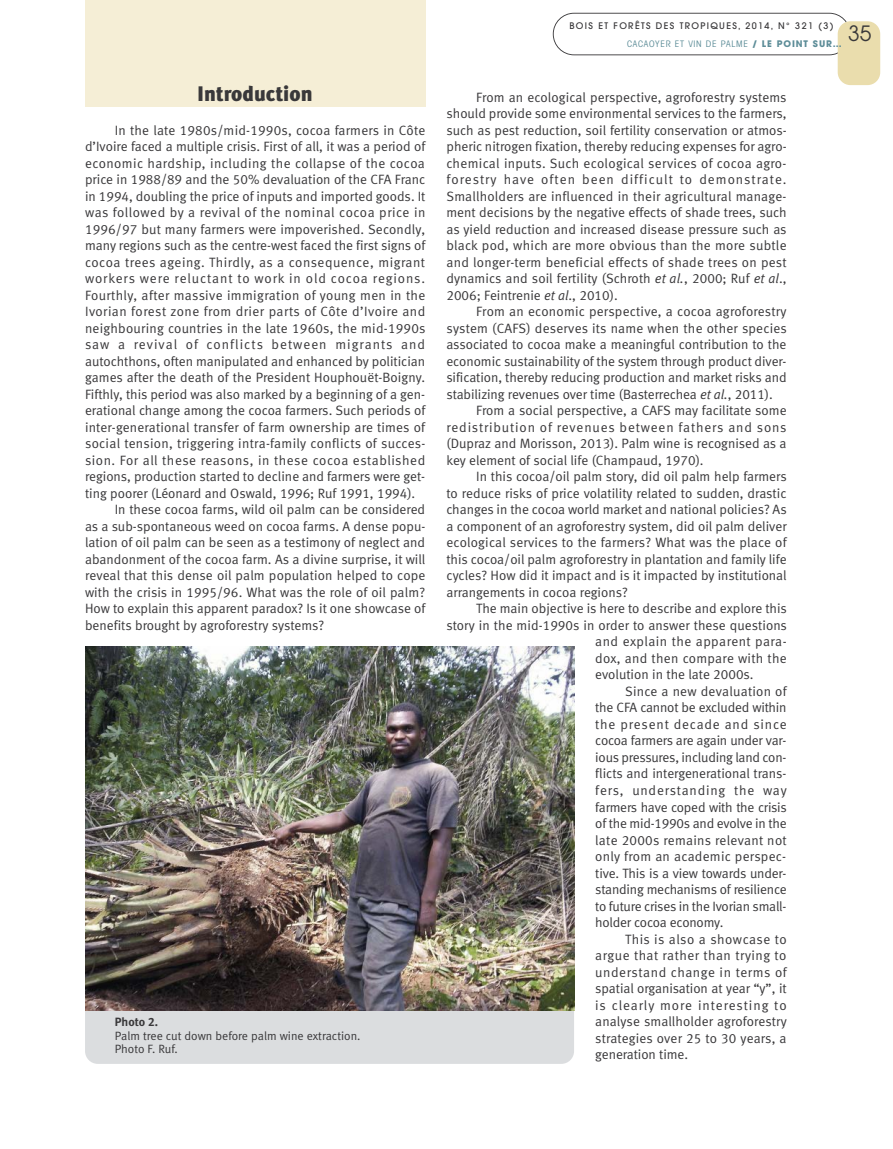
<style>
.page{position:relative;width:893px;height:1149px;background:#fff}
.page>*{position:absolute;margin:0;border:0;box-sizing:border-box;transform-origin:0 0}
.t1{font:21px "Meta Black LF";color:#39383a}
.t2{font:21px "Avant Garde";color:#39383a}
.t3{font:13.5px/16.5px "Meta Normal LF";color:#39383a;text-align:justify}
.t4{font:13.5px "Meta Normal LF";letter-spacing:.035em;color:#39383a}
.t5{font:13.5px "Meta Normal LF";letter-spacing:.02em;color:#39383a}
.t6{font:13.5px "Meta Normal LF";letter-spacing:.04em;color:#39383a}
.t7{font:13.5px "Meta Normal LF";letter-spacing:.065em;color:#39383a}
.t8{font:13.5px "Meta Normal LF";letter-spacing:.06em;color:#39383a}
.t9{font:13.5px "Meta Normal LF";letter-spacing:.03em;color:#39383a}
.t10{font:13.5px "Meta Normal LF";letter-spacing:.025em;color:#39383a}
.t11{font:13.5px "Meta Normal LF";letter-spacing:.075em;color:#39383a}
.t12{font:13.5px "Meta Normal LF";letter-spacing:.045em;color:#39383a}
.t13{font:12px/13.5px "Meta Normal LF";color:#39383a}
.t14{font:12px "Meta Bold LF";color:#39383a}
.t15{font:500 9px "Avant Garde";letter-spacing:.15em;color:#39383a}
.t16{font:condensed 9px "Avant Garde";letter-spacing:.08em;color:#5d8d98}
.s1{font-weight:700;font-stretch:normal}
.s2{font-style:italic}
</style>
<div class="page">
<div style="left:85px;top:0;width:340px;height:106px;background:#f5eed6"></div>
<svg style="left:553px;top:13px;width:294px;height:42px"></svg>
<div style="left:838px;top:21px;width:42px;height:64px;background:#eaddad;border-radius:13px"></div>
<div style="left:85px;top:912px;width:489px;height:151px;background:#dbdddf;border-radius:13px"></div>
<img style="left:85px;top:646px;width:489px;height:364px">
<h1 class="t1" style="left:198px;top:86px;width:116px">Introduction</h1>
<p class="t3" style="left:115px;top:123px;width:312px">In the late 1980s/mid-1990s, cocoa farmers in Côte</p>
<p class="t3" style="left:85px;top:139px;width:342px">d’Ivoire faced a multiple crisis. First of all, it was a period of</p>
<p class="t9" style="left:85px;top:158px;width:341px">economic hardship, including the collapse of the cocoa</p>
<p class="t3" style="left:85px;top:172px;width:342px">price in 1988/89 and the 50% devaluation of the CFA Franc</p>
<p class="t3" style="left:85px;top:189px;width:342px">in 1994, doubling the price of inputs and imported goods. It</p>
<p class="t6" style="left:85px;top:208px;width:342px">was followed by a revival of the nominal cocoa price in</p>
<p class="t3" style="left:85px;top:222px;width:342px">1996/97 but many farmers were impoverished. Secondly,</p>
<p class="t3" style="left:85px;top:238px;width:342px">many regions such as the centre-west faced the first signs of</p>
<p class="t4" style="left:85px;top:257px;width:342px">cocoa trees ageing. Thirdly, as a consequence, migrant</p>
<p class="t7" style="left:85px;top:274px;width:342px">workers were reluctant to work in old cocoa regions.</p>
<p class="t10" style="left:85px;top:290px;width:342px">Fourthly, after massive immigration of young men in the</p>
<p class="t4" style="left:85px;top:307px;width:342px">Ivorian forest zone from drier parts of Côte d’Ivoire and</p>
<p class="t3" style="left:85px;top:321px;width:342px">neighbouring countries in the late 1960s, the mid-1990s</p>
<p class="t11" style="left:85px;top:340px;width:342px">saw a revival of conflicts between migrants and</p>
<p class="t3" style="left:85px;top:354px;width:342px">autochthons, often manipulated and enhanced by politician</p>
<p class="t3" style="left:85px;top:370px;width:342px">games after the death of the President Houphouët-Boigny.</p>
<p class="t3" style="left:85px;top:387px;width:342px">Fifthly, this period was also marked by a beginning of a gen-</p>
<p class="t3" style="left:85px;top:403px;width:342px">erational change among the cocoa farmers. Such periods of</p>
<p class="t3" style="left:85px;top:420px;width:342px">inter-generational transfer of farm ownership are times of</p>
<p class="t5" style="left:85px;top:439px;width:342px">social tension, triggering intra-family conflicts of succes-</p>
<p class="t6" style="left:85px;top:455px;width:342px">sion. For all these reasons, in these cocoa established</p>
<p class="t3" style="left:85px;top:469px;width:341px">regions, production started to decline and farmers were get-</p>
<p class="t3" style="left:85px;top:486px;width:332px">ting poorer (Léonard and Oswald, 1996; Ruf 1991, 1994).</p>
<p class="t3" style="left:115px;top:502px;width:312px">In these cocoa farms, wild oil palm can be considered</p>
<p class="t3" style="left:85px;top:519px;width:342px">as a sub-spontaneous weed on cocoa farms. A dense popu-</p>
<p class="t3" style="left:85px;top:535px;width:342px">lation of oil palm can be seen as a testimony of neglect and</p>
<p class="t3" style="left:85px;top:552px;width:342px">abandonment of the cocoa farm. As a divine surprise, it will</p>
<p class="t3" style="left:85px;top:568px;width:342px">reveal that this dense oil palm population helped to cope</p>
<p class="t3" style="left:85px;top:585px;width:342px">with the crisis in 1995/96. What was the role of oil palm?</p>
<p class="t3" style="left:85px;top:601px;width:342px">How to explain this apparent paradox? Is it one showcase of</p>
<p class="t3" style="left:85px;top:618px;width:241px">benefits brought by agroforestry systems?</p>
<p class="t14" style="left:115px;top:1017px;width:45px">Photo 2.</p>
<p class="t13" style="left:115px;top:1029px;width:247px">Palm tree cut down before palm wine extraction.<br>Photo F. Ruf.</p>
<p class="t15" style="left:569px;top:23px;width:266px">BOIS ET FORÊTS DES TROPIQUES, 2014, N° 321 (3)</p>
<h1 class="t2" style="left:848px;top:26px;width:25px">35</h1>
<p class="t16" style="left:627px;top:41px;width:216px">CACAOYER ET VIN DE PALME <span class="s1">/ LE POINT SUR…</span></p>
<p class="t3" style="left:446px;top:90px;width:342px;text-indent:30px">From an ecological perspective, agroforestry systems should provide some environmental services to the farmers, such as pest reduction, soil fertility conservation or atmos&shy;pheric nitrogen fixation, thereby reducing expenses for agro&shy;chemical inputs. Such ecological services of cocoa agro&shy;forestry have often been difficult to demonstrate.<br>Smallholders are influenced in their agricultural manage&shy;ment decisions by the negative effects of shade trees, such as yield reduction and increased disease pressure such as black pod, which are more obvious than the more subtle and longer-term beneficial effects of shade trees on pest dynamics and soil fertility (Schroth <span class="s2">et al.</span>, 2000; Ruf <span class="s2">et al</span>., 2006; Feintrenie <span class="s2">et al</span>., 2010).</p>
<p class="t3" style="left:446px;top:304px;width:342px;text-indent:30px">From an economic perspective, a cocoa agroforestry system (CAFS) deserves its name when the other species associated to cocoa make a meaningful contribution to the economic sustainability of the system through product diver&shy;sification, thereby reducing production and market risks and stabilizing revenues over time (Basterrechea <span class="s2">et al.</span>, 2011).</p>
<p class="t3" style="left:446px;top:403px;width:342px;text-indent:30px">From a social perspective, a CAFS may facilitate some redistribution of revenues between fathers and sons (Dupraz and Morisson, 2013). Palm wine is recognised as a key element of social life (Champaud, 1970).</p>
<p class="t3" style="left:446px;top:469px;width:342px;text-indent:30px">In this cocoa/oil palm story, did oil palm help farmers to reduce risks of price volatility related to sudden, drastic changes in the cocoa world market and national policies? As a component of an agroforestry system, did oil palm deliver ecological services to the farmers? What was the place of this cocoa/oil palm agroforestry in plantation and family life cycles? How did it impact and is it impacted by institutional arrangements in cocoa regions?</p>
<p class="t3" style="left:476px;top:601px;width:312px">The main objective is here to describe and explore this</p>
<p class="t3" style="left:446px;top:618px;width:342px">story in the mid-1990s in order to answer these questions</p>
<p class="t4" style="left:595px;top:637px;width:193px">and explain the apparent para-</p>
<p class="t5" style="left:595px;top:653px;width:193px">dox, and then compare with the</p>
<p class="t3" style="left:595px;top:667px;width:160px">evolution in the late 2000s.</p>
<p class="t5" style="left:625px;top:686px;width:163px">Since a new devaluation of</p>
<p class="t3" style="left:595px;top:700px;width:193px">the CFA cannot be excluded within</p>
<p class="t8" style="left:595px;top:719px;width:193px">the present decade and since</p>
<p class="t3" style="left:595px;top:733px;width:193px">cocoa farmers are again under var-</p>
<p class="t3" style="left:595px;top:750px;width:193px">ious pressures, including land con-</p>
<p class="t3" style="left:595px;top:766px;width:193px">flicts and intergenerational trans-</p>
<p class="t8" style="left:595px;top:785px;width:193px">fers, understanding the way</p>
<p class="t3" style="left:595px;top:799px;width:193px">farmers have coped with the crisis</p>
<p class="t3" style="left:595px;top:816px;width:193px">of the mid-1990s and evolve in the</p>
<p class="t5" style="left:595px;top:835px;width:193px">late 2000s remains relevant not</p>
<p class="t5" style="left:595px;top:851px;width:192px">only from an academic perspec-</p>
<p class="t3" style="left:595px;top:865px;width:193px">tive. This is a view towards under-</p>
<p class="t3" style="left:595px;top:882px;width:193px">standing mechanisms of resilience</p>
<p class="t3" style="left:595px;top:898px;width:193px">to future crises in the Ivorian small-</p>
<p class="t3" style="left:595px;top:915px;width:130px">holder cocoa economy.</p>
<p class="t4" style="left:625px;top:934px;width:163px">This is also a showcase to</p>
<p class="t4" style="left:595px;top:950px;width:193px">argue that rather than trying to</p>
<p class="t12" style="left:595px;top:967px;width:193px">understand change in terms of</p>
<p class="t3" style="left:595px;top:981px;width:193px">spatial organisation at year “y”, it</p>
<p class="t7" style="left:595px;top:1000px;width:193px">is clearly more interesting to</p>
<p class="t3" style="left:595px;top:1014px;width:193px">analyse smallholder agroforestry</p>
<p class="t3" style="left:595px;top:1030px;width:193px">strategies over 25 to 30 years, a</p>
<p class="t3" style="left:595px;top:1047px;width:94px">generation time.</p>
</div>
